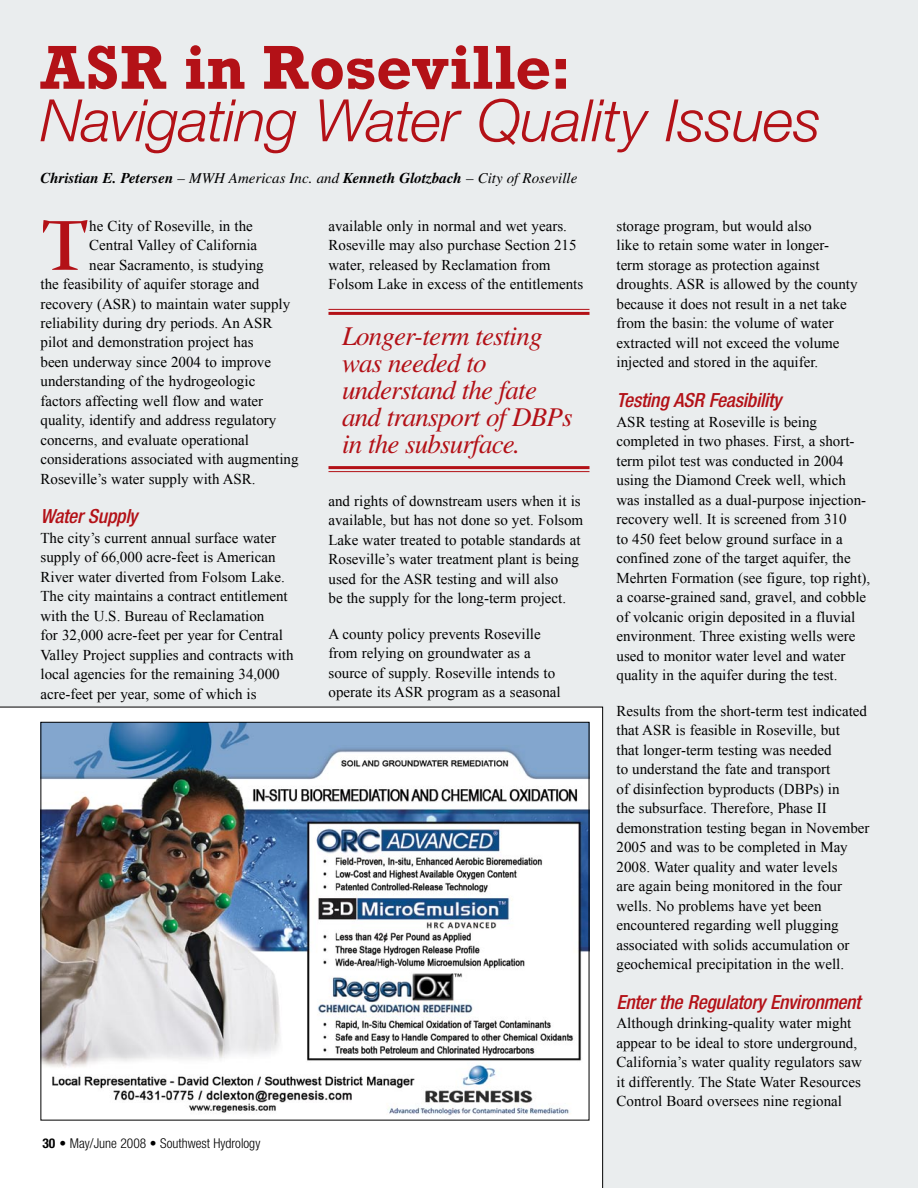
<style>
.page{position:relative;width:918px;height:1188px;background:#eaedee}
.page>*{position:absolute;margin:0;border:0;box-sizing:border-box;transform-origin:0 0}
.t1{font:73.8px "Warnock Pro Semibold Subh";color:#b31117}
.t2{font:700 63px "Rockwell";color:#b31117}
.t3{font:italic 300 58.5px "Helvetica Neue LT";letter-spacing:-.01em;color:#b31117}
.t4{font:italic 27px/27px "Times";letter-spacing:-.03em;color:#b31117}
.t5{font:italic 500 condensed 19.5px "Helvetica Neue LT";letter-spacing:-.015em;color:#b31117}
.t6{font:15px/19.5px "Times New Roman";color:#000}
.t7{font:italic 700 15px "Times";color:#000}
.t8{font:300 condensed 13.5px "Helvetica Neue LT";color:#000}
.s1{font-weight:400}
.s2{font-weight:700}
</style>
<div class="page">
<hr style="left:328px;top:309px;width:262px;height:1px;background:#b31117">
<hr style="left:328px;top:312px;width:262px;height:3px;background:#b31117">
<hr style="left:328px;top:466px;width:262px;height:3px;background:#b31117">
<hr style="left:328px;top:471px;width:262px;height:1px;background:#b31117">
<svg style="left:0;top:707px;width:603px;height:481px;background:#f3f3f4"></svg>
<img style="left:42px;top:724px;width:545px;height:395px">
<h2 class="t2" style="left:40px;top:29px;width:533px">ASR in Roseville:</h2>
<h3 class="t3" style="left:40px;top:86px;width:782px">Navigating Water Quality Issues</h3>
<p class="t7" style="left:40px;top:169px;width:538px">Christian E. Petersen <span class="s1">– MWH Americas Inc. and</span> Kenneth Glotzbach <span class="s1">– City of Roseville</span></p>
<h1 class="t1" style="left:40px;top:201px;width:50px">T</h1>
<p class="t6" style="left:89px;top:216px;width:165px">he City of Roseville, in the</p>
<p class="t6" style="left:89px;top:235px;width:169px">Central Valley of California</p>
<p class="t6" style="left:89px;top:255px;width:176px">near Sacramento, is studying</p>
<p class="t6" style="left:40px;top:274px;width:220px">the feasibility of aquifer storage and</p>
<p class="t6" style="left:40px;top:294px;width:251px">recovery (ASR) to maintain water supply</p>
<p class="t6" style="left:40px;top:313px;width:233px">reliability during dry periods. An ASR</p>
<p class="t6" style="left:40px;top:332px;width:215px">pilot and demonstration project has</p>
<p class="t6" style="left:40px;top:352px;width:232px">been underway since 2004 to improve</p>
<p class="t6" style="left:40px;top:371px;width:216px">understanding of the hydrogeologic</p>
<p class="t6" style="left:40px;top:391px;width:224px">factors affecting well flow and water</p>
<p class="t6" style="left:40px;top:410px;width:237px">quality, identify and address regulatory</p>
<p class="t6" style="left:40px;top:430px;width:210px">concerns, and evaluate operational</p>
<p class="t6" style="left:40px;top:449px;width:260px">considerations associated with augmenting</p>
<p class="t6" style="left:40px;top:469px;width:217px">Roseville’s water supply with ASR.</p>
<h3 class="t5" style="left:40px;top:505px;width:98px">Water Supply</h3>
<p class="t6" style="left:40px;top:528px;width:255px">The city’s current annual surface water supply of 66,000 acre-feet is American River water diverted from Folsom Lake.<br>The city maintains a contract entitlement with the U.S. Bureau of Reclamation<br>for 32,000 acre-feet per year for Central Valley Project supplies and contracts with local agencies for the remaining 34,000 acre-feet per year, some of which is</p>
<p class="t6" style="left:328px;top:216px;width:256px">available only in normal and wet years.<br>Roseville may also purchase Section 215 water, released by Reclamation from Folsom Lake in excess of the entitlements</p>
<h3 class="t4" style="left:342px;top:323px;width:232px">Longer-term testing was needed to understand the fate and transport of DBPs in the subsurface.</h3>
<p class="t6" style="left:328px;top:491px;width:256px">and rights of downstream users when it is available, but has not done so yet. Folsom Lake water treated to potable standards at Roseville’s water treatment plant is being used for the ASR testing and will also<br>be the supply for the long-term project.</p>
<p class="t6" style="left:328px;top:624px;width:234px">A county policy prevents Roseville from relying on groundwater as a source of supply. Roseville intends to operate its ASR program as a seasonal</p>
<p class="t8" style="left:42px;top:1135px;width:219px"><span class="s2">30</span> • May/June 2008 • Southwest Hydrology</p>
<p class="t6" style="left:616px;top:216px;width:243px">storage program, but would also<br>like to retain some water in longer&shy;term storage as protection against droughts. ASR is allowed by the county because it does not result in a net take from the basin: the volume of water extracted will not exceed the volume injected and stored in the aquifer.</p>
<h3 class="t5" style="left:616px;top:389px;width:166px">Testing ASR Feasibility</h3>
<p class="t6" style="left:616px;top:412px;width:255px">ASR testing at Roseville is being completed in two phases. First, a short&shy;term pilot test was conducted in 2004 using the Diamond Creek well, which was installed as a dual-purpose injection&shy;recovery well. It is screened from 310<br>to 450 feet below ground surface in a confined zone of the target aquifer, the Mehrten Formation (see figure, top right), a coarse-grained sand, gravel, and cobble of volcanic origin deposited in a fluvial environment. Three existing wells were used to monitor water level and water quality in the aquifer during the test.</p>
<p class="t6" style="left:616px;top:701px;width:255px">Results from the short-term test indicated that ASR is feasible in Roseville, but<br>that longer-term testing was needed<br>to understand the fate and transport<br>of disinfection byproducts (DBPs) in<br>the subsurface. Therefore, Phase II demonstration testing began in November 2005 and was to be completed in May 2008. Water quality and water levels<br>are again being monitored in the four wells. No problems have yet been encountered regarding well plugging associated with solids accumulation or geochemical precipitation in the well.</p>
<h3 class="t5" style="left:616px;top:990px;width:246px">Enter the Regulatory Environment</h3>
<p class="t6" style="left:616px;top:1013px;width:247px">Although drinking-quality water might appear to be ideal to store underground, California’s water quality regulators saw it differently. The State Water Resources Control Board oversees nine regional</p>
</div>
